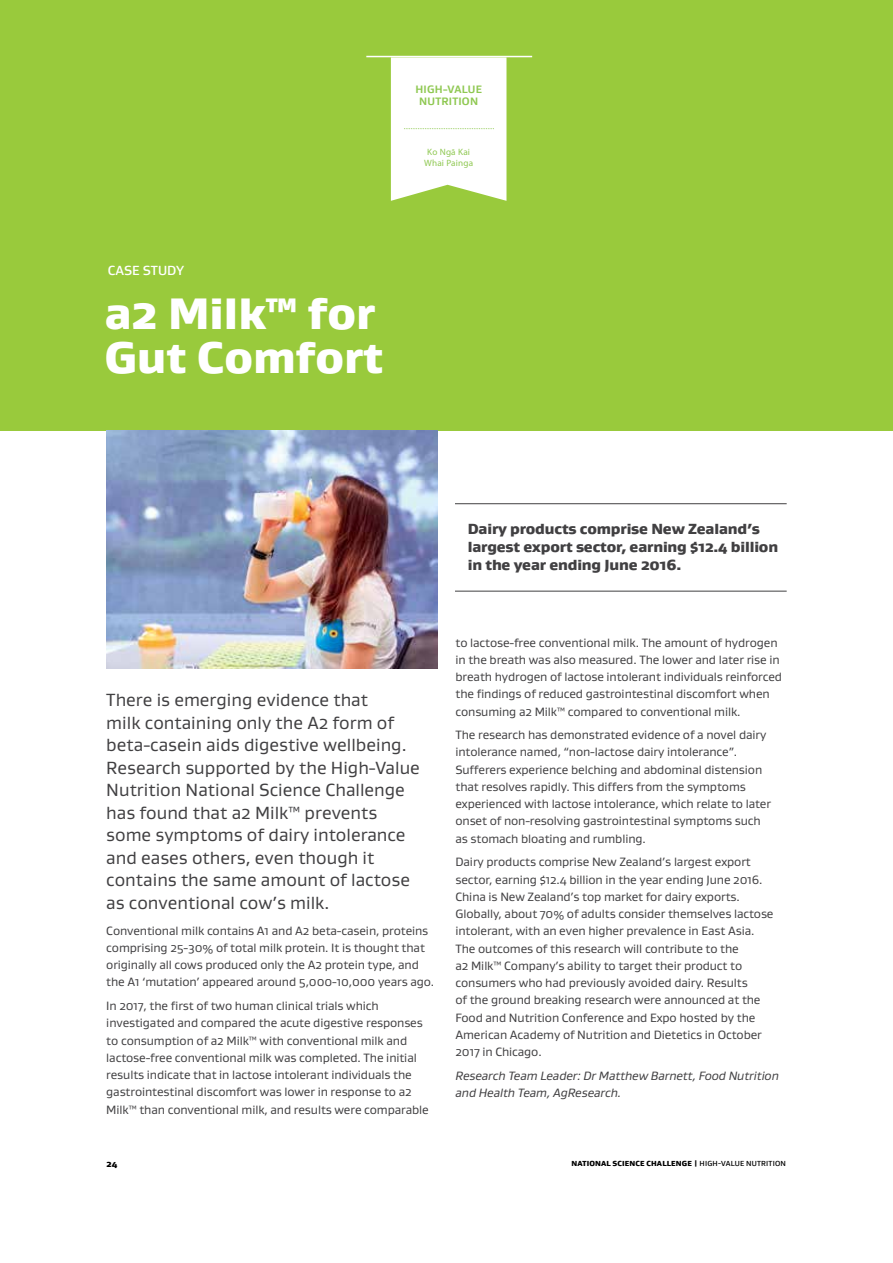
<style>
.page{position:relative;width:893px;height:1263px;background:#fff}
.page>*{position:absolute;margin:0;border:0;box-sizing:border-box;transform-origin:0 0}
.t1{font:900 45px/43.5px "Gustan";color:#fff}
.t2{font:18px/22.5px "Gustan";color:#414042}
.t3{font:900 15px/18px "Gustan";letter-spacing:-.01em;color:#414042}
.t4{font:500 13.5px "Gustan";color:#fff}
.t5{font:12.3px/17.2px "Gustan";letter-spacing:-.01em;color:#414042}
.t6{font:italic 12.3px/17.2px "Gustan";letter-spacing:-.01em;color:#414042}
.t7{font:700 10.95px/11.9px "Gustan";letter-spacing:.02em;color:#8fc852;text-align:center}
.t8{font:9.15px/10.9px "Myriad Pro";letter-spacing:.02em;color:#8fc852;text-align:center}
.t9{font:900 9px "Gustan";color:#000}
.t10{font:900 7.5px "Gustan";letter-spacing:.025em;color:#000}
.s1{font-weight:500}
</style>
<div class="page">
<div style="left:0;top:0;width:893px;height:430px;background:#99ca3c"></div>
<svg style="left:391px;top:57px;width:115px;height:144px;background:#f8fbf3"></svg>
<hr style="left:366px;top:56px;width:166px;height:1px;background:#fff">
<img style="left:106px;top:430px;width:332px;height:239px">
<hr style="left:455px;top:503px;width:332px;height:1px;background:#414042">
<hr style="left:455px;top:591px;width:332px;height:1px;background:#414042">
<p class="t7" style="left:415px;top:84px;width:68px">HIGH-VALUE<br>NUTRITION</p>
<p class="t4" style="left:108px;top:262px;width:78px">CASE STUDY</p>
<h1 class="t1" style="left:105px;top:291px;width:280px">a2 Milk™ for<br>Gut Comfort</h1>
<p class="t8" style="left:424px;top:147px;width:50px">Ko Ngā Kai<br>Whai Painga</p>
<p class="t3" style="left:468px;top:519px;width:312px">Dairy products comprise New Zealand’s largest export sector, earning $12.4 billion in the year ending June 2016.</p>
<p class="t2" style="left:106px;top:688px;width:315px">There is emerging evidence that<br>milk containing only the A2 form of beta-casein aids digestive wellbeing.<br>Research supported by the High-Value Nutrition National Science Challenge has found that a2 Milk™ prevents some symptoms of dairy intolerance and eases others, even though it contains the same amount of lactose as conventional cow’s milk.</p>
<p class="t5" style="left:106px;top:921px;width:329px">Conventional milk contains A1 and A2 beta-casein, proteins comprising 25-30% of total milk protein. It is thought that originally all cows produced only the A2 protein type, and the A1 ‘mutation’ appeared around 5,000-10,000 years ago.</p>
<p class="t5" style="left:106px;top:997px;width:324px">In 2017, the first of two human clinical trials which investigated and compared the acute digestive responses to consumption of a2 Milk™ with conventional milk and lactose-free conventional milk was completed. The initial results indicate that in lactose intolerant individuals the gastrointestinal discomfort was lower in response to a2<br>Milk™ than conventional milk, and results were comparable</p>
<p class="t9" style="left:106px;top:1158px;width:12px">24</p>
<p class="t5" style="left:455px;top:633px;width:328px">to lactose-free conventional milk. The amount of hydrogen in the breath was also measured. The lower and later rise in breath hydrogen of lactose intolerant individuals reinforced the findings of reduced gastrointestinal discomfort when consuming a2 Milk™ compared to conventional milk.</p>
<p class="t5" style="left:455px;top:726px;width:317px">The research has demonstrated evidence of a novel dairy intolerance named, “non-lactose dairy intolerance”.<br>Sufferers experience belching and abdominal distension that resolves rapidly. This differs from the symptoms experienced with lactose intolerance, which relate to later onset of non-resolving gastrointestinal symptoms such as stomach bloating and rumbling.</p>
<p class="t5" style="left:455px;top:853px;width:320px">Dairy products comprise New Zealand’s largest export sector, earning $12.4 billion in the year ending June 2016.<br>China is New Zealand’s top market for dairy exports.<br>Globally, about 70% of adults consider themselves lactose intolerant, with an even higher prevalence in East Asia.<br>The outcomes of this research will contribute to the<br>a2 Milk™ Company’s ability to target their product to consumers who had previously avoided dairy. Results<br>of the ground breaking research were announced at the Food and Nutrition Conference and Expo hosted by the American Academy of Nutrition and Dietetics in October 2017 in Chicago.</p>
<p class="t6" style="left:455px;top:1066px;width:325px">Research Team Leader: Dr Matthew Barnett, Food Nutrition and Health Team, AgResearch.</p>
<p class="t10" style="left:571px;top:1159px;width:216px">NATIONAL SCIENCE CHALLENGE | <span class="s1">HIGH-VALUE NUTRITION</span></p>
</div>
